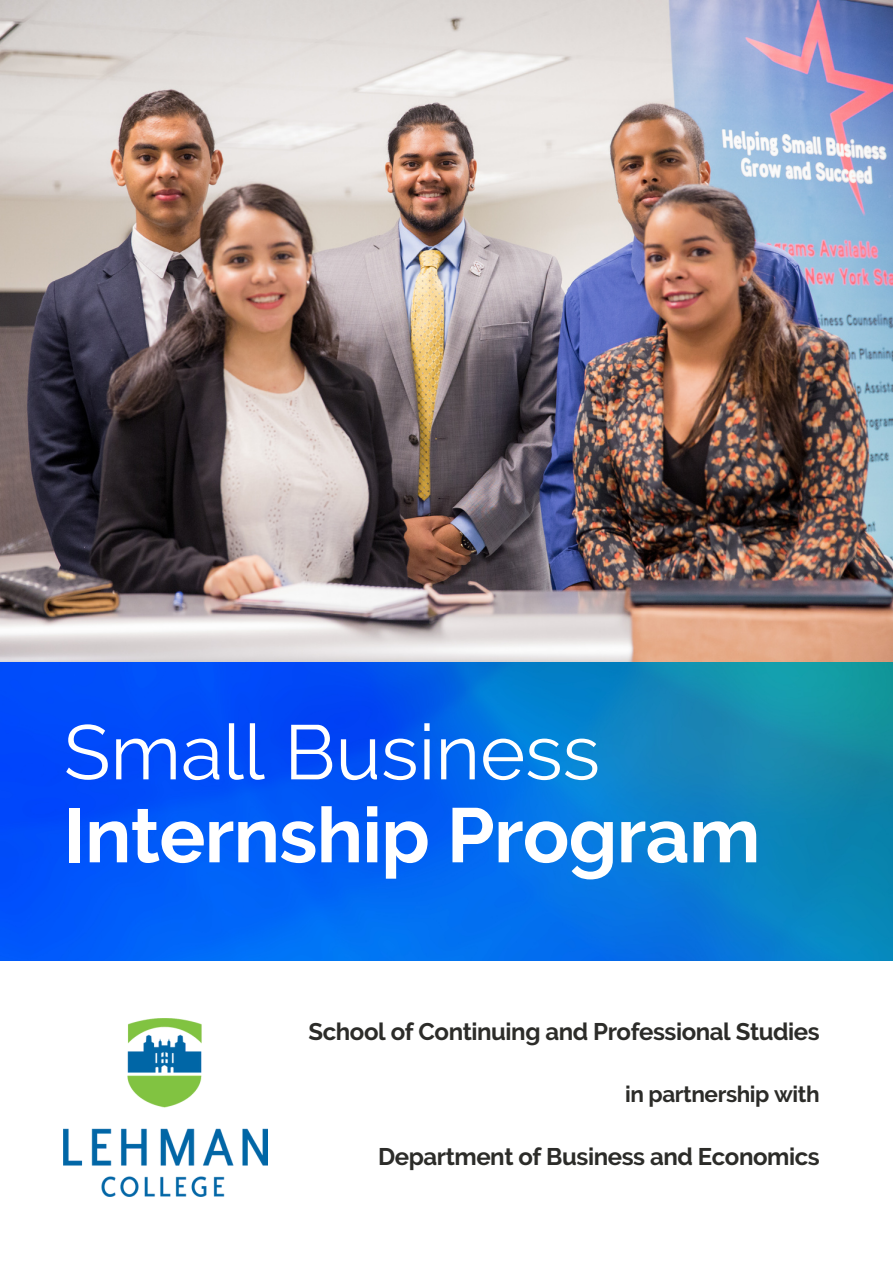
<style>
.page{position:relative;width:893px;height:1264px;background:#fff}
.page>*{position:absolute;margin:0;border:0;box-sizing:border-box;transform-origin:0 0}
.t1{font:700 76.8px "Raleway";letter-spacing:-.01em;color:#fff}
.t2{font:76.8px "Raleway";color:#fff}
.t3{font:700 24px "Raleway";letter-spacing:-.02em;color:#2c2c29}
.t4{font:700 22.5px "Raleway";letter-spacing:-.02em;color:#2c2c29}
</style>
<div class="page">
<img style="left:0;top:0;width:892px;height:960px">
<img style="left:64px;top:1018px;width:203px;height:177px">
<h1 class="t2" style="left:64px;top:707px;width:538px">Small Business</h1>
<h1 class="t1" style="left:64px;top:790px;width:698px">Internship Program</h1>
<p class="t3" style="left:308px;top:1017px;width:512px">School of Continuing and Professional Studies</p>
<p class="t4" style="left:625px;top:1080px;width:196px">in partnership with</p>
<p class="t3" style="left:378px;top:1142px;width:443px">Department of Business and Economics</p>
</div>
